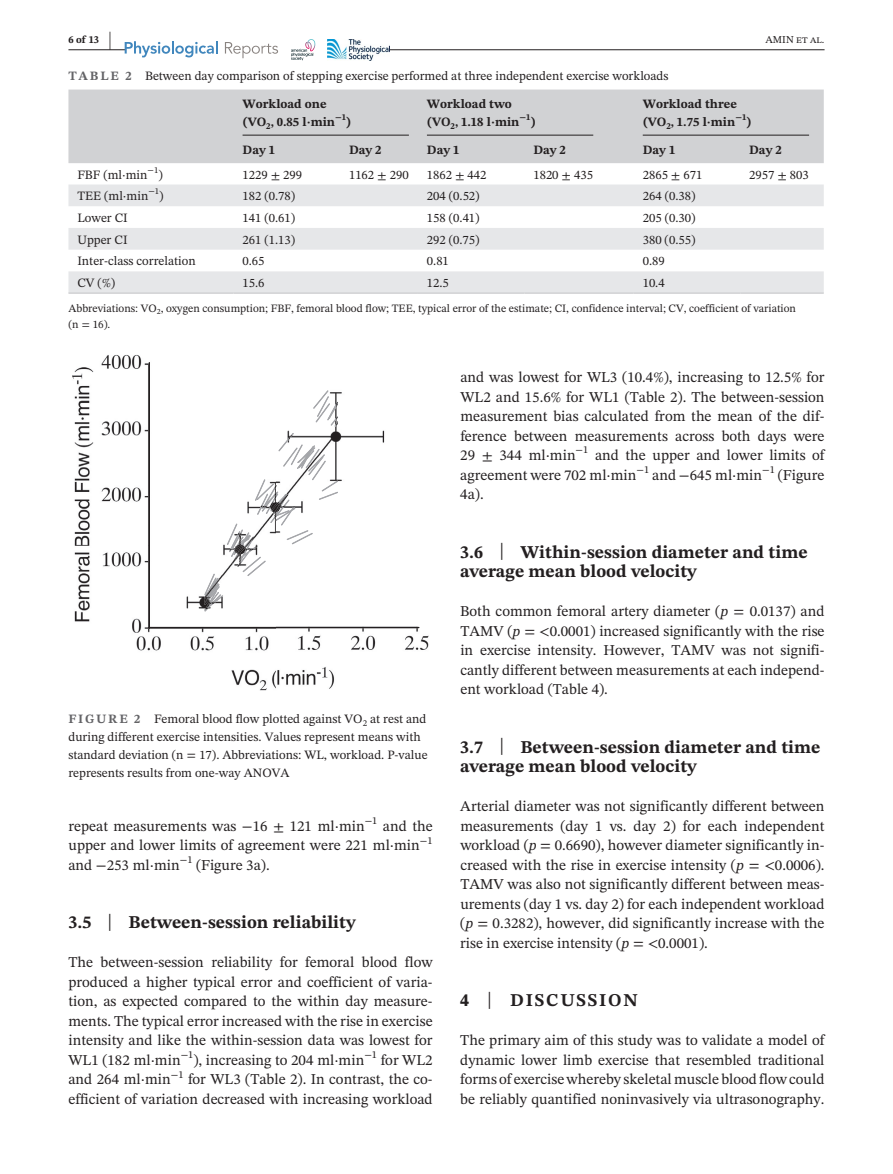
<style>
.page{position:relative;width:893px;height:1174px;background:#fff}
.page>*{position:absolute;margin:0;border:0;box-sizing:border-box;transform-origin:0 0}
.t1{font:700 18px/19.5px "STIX Two Text";color:#231f20}
.t2{font:700 18px "STIX Two Text";letter-spacing:.1em;color:#231f20}
.t3{font:15px/19.5px "STIX Two Text";color:#231f20;text-align:justify}
.t4{font:12.75px/18px "STIX Two Text";color:#231f20}
.t5{font:700 12.75px/17.2px "STIX Two Text";color:#231f20}
.t6{font:11.25px/15.8px "STIX Two Text";color:#231f20}
.t7{font:10.5px "STIX Two Text";color:#231f20}
.t8{font:700 10.5px "STIX Two Text";color:#231f20}
.t9{font:700 8.85px "STIX Two Text";color:#231f20}
.t10{font:8.85px "STIX Two Text";color:#231f20}
.s1{font-size:21px}
.s2{font-weight:700;color:#636366}
.s3{font-size:12.75px}
.s4{font-weight:400;font-size:23.7px}
.s5{font-style:italic}
</style>
<div class="page">
<hr style="left:68px;top:49px;width:756px;height:1px;background:#231f20">
<div style="left:125px;top:39px;width:264px;height:21px;background:#fff"></div>
<svg style="left:291px;top:39px;width:24px;height:21px"></svg>
<img style="left:328px;top:39px;width:61px;height:21px">
<svg style="left:125px;top:41px;width:93px;height:16px"></svg>
<svg style="left:225px;top:42px;width:53px;height:16px"></svg>
<div style="left:68px;top:90px;width:756px;height:73px;background:#d1d2d4"></div>
<svg style="left:68px;top:184px;width:756px;height:108px;fill:#e6e7e9"></svg>
<hr style="left:68px;top:292px;width:166px;height:2px;background:#d1d2d4">
<hr style="left:234px;top:292px;width:106px;height:2px;background:#d1d2d4">
<hr style="left:340px;top:292px;width:78px;height:2px;background:#d1d2d4">
<hr style="left:418px;top:292px;width:106px;height:2px;background:#d1d2d4">
<hr style="left:524px;top:292px;width:110px;height:2px;background:#d1d2d4">
<hr style="left:634px;top:292px;width:106px;height:2px;background:#d1d2d4">
<hr style="left:740px;top:292px;width:84px;height:2px;background:#d1d2d4">
<hr style="left:243px;top:135px;width:166px;height:1px;background:#231f20">
<hr style="left:427px;top:135px;width:166px;height:1px;background:#231f20">
<hr style="left:643px;top:135px;width:166px;height:1px;background:#231f20">
<img style="left:72px;top:354px;width:77px;height:192px">
<img style="left:276px;top:390px;width:153px;height:299px">
<img style="left:150px;top:596px;width:126px;height:31px">
<img style="left:148px;top:627px;width:271px;height:1px">
<img style="left:149px;top:362px;width:1px;height:267px">
<img style="left:276px;top:390px;width:52px;height:6px">
<img style="left:276px;top:396px;width:53px;height:6px">
<img style="left:276px;top:403px;width:54px;height:13px">
<img style="left:276px;top:416px;width:62px;height:5px">
<img style="left:204px;top:601px;width:134px;height:10px">
<img style="left:204px;top:423px;width:134px;height:178px">
<p class="t8" style="left:68px;top:32px;width:44px">6 of 13 <span class="s1">|</span></p>
<p class="t7" style="left:765px;top:32px;width:61px">AMIN et al.</p>
<p class="t4" style="left:68px;top:66px;width:602px"><span class="s2">TABLE 2</span> Between day comparison of stepping exercise performed at three independent exercise workloads</p>
<p class="t5" style="left:243px;top:96px;width:94px">Workload one (VO<sub>2</sub>, 0.85 l∙min</p>
<p class="t5" style="left:427px;top:96px;width:94px">Workload two (VO<sub>2</sub>, 1.18 l∙min</p>
<p class="t5" style="left:643px;top:96px;width:96px">Workload three (VO<sub>2</sub>, 1.75 l∙min</p>
<p class="t9" style="left:335px;top:111px;width:13px">−1</p>
<p class="t5" style="left:346px;top:113px;width:7px">)</p>
<p class="t9" style="left:519px;top:111px;width:13px">−1</p>
<p class="t5" style="left:531px;top:113px;width:7px">)</p>
<p class="t9" style="left:735px;top:111px;width:13px">−1</p>
<p class="t5" style="left:746px;top:113px;width:7px">)</p>
<p class="t5" style="left:243px;top:141px;width:34px">Day 1</p>
<p class="t5" style="left:349px;top:141px;width:34px">Day 2</p>
<p class="t5" style="left:427px;top:141px;width:34px">Day 1</p>
<p class="t5" style="left:533px;top:141px;width:34px">Day 2</p>
<p class="t5" style="left:643px;top:141px;width:34px">Day 1</p>
<p class="t5" style="left:749px;top:141px;width:34px">Day 2</p>
<p class="t4" style="left:77px;top:165px;width:72px">FBF (ml∙ min</p>
<p class="t10" style="left:148px;top:163px;width:17px">−1<span class="s3">)</span></p>
<p class="t4" style="left:243px;top:165px;width:61px">1229 ± 299</p>
<p class="t4" style="left:349px;top:165px;width:61px">1162 ± 290</p>
<p class="t4" style="left:427px;top:165px;width:61px">1862 ± 442</p>
<p class="t4" style="left:533px;top:165px;width:61px">1820 ± 435</p>
<p class="t4" style="left:643px;top:165px;width:61px">2865 ± 671</p>
<p class="t4" style="left:749px;top:165px;width:61px">2957 ± 803</p>
<p class="t4" style="left:77px;top:187px;width:88px">TEE (ml∙ min<sup>−1</sup>)</p>
<p class="t4" style="left:243px;top:187px;width:54px">182 (0.78)</p>
<p class="t4" style="left:427px;top:187px;width:54px">204 (0.52)</p>
<p class="t4" style="left:643px;top:187px;width:54px">264 (0.38)</p>
<p class="t4" style="left:77px;top:209px;width:52px">Lower CI</p>
<p class="t4" style="left:243px;top:209px;width:54px">141 (0.61)</p>
<p class="t4" style="left:427px;top:209px;width:54px">158 (0.41)</p>
<p class="t4" style="left:643px;top:209px;width:54px">205 (0.30)</p>
<p class="t4" style="left:77px;top:230px;width:52px">Upper CI</p>
<p class="t4" style="left:243px;top:230px;width:54px">261 (1.13)</p>
<p class="t4" style="left:427px;top:230px;width:54px">292 (0.75)</p>
<p class="t4" style="left:643px;top:230px;width:54px">380 (0.55)</p>
<p class="t4" style="left:77px;top:252px;width:120px">Inter-class correlation</p>
<p class="t4" style="left:243px;top:252px;width:24px">0.65</p>
<p class="t4" style="left:427px;top:252px;width:24px">0.81</p>
<p class="t4" style="left:643px;top:252px;width:24px">0.89</p>
<p class="t4" style="left:77px;top:274px;width:39px">CV (%)</p>
<p class="t4" style="left:242px;top:274px;width:24px">15.6</p>
<p class="t4" style="left:427px;top:274px;width:24px">12.5</p>
<p class="t4" style="left:643px;top:274px;width:24px">10.4</p>
<p class="t6" style="left:68px;top:300px;width:729px">Abbreviations: VO<sub>2</sub>, oxygen consumption; FBF, femoral blood flow; TEE, typical error of the estimate; CI, confidence interval; CV, coefficient of variation (n = 16).</p>
<p class="t3" style="left:460px;top:367px;width:366px">and was lowest for WL3 (10.4%), increasing to 12.5% for WL2 and 15.6% for WL1 (Table 2). The between-session measurement bias calculated from the mean of the dif&shy;ference between measurements across both days were 29 ± 344 ml·min<sup>−1</sup> and the upper and lower limits of agreement were 702 ml·min</p>
<p class="t7" style="left:636px;top:462px;width:14px">−1</p>
<p class="t3" style="left:652px;top:465px;width:112px">and −645 ml·min</p>
<p class="t7" style="left:762px;top:462px;width:14px">−1</p>
<p class="t3" style="left:778px;top:465px;width:48px">(Figure</p>
<p class="t3" style="left:460px;top:484px;width:25px">4a).</p>
<p class="t4" style="left:68px;top:709px;width:361px"><span class="s2">FIGURE 2</span> Femoral blood flow plotted against VO<sub>2</sub> at rest and during different exercise intensities. Values represent means with standard deviation (n = 17). Abbreviations: WL, workload. P-value represents results from one-way ANOVA</p>
<p class="t3" style="left:68px;top:816px;width:298px">repeat measurements was −16 ± 121 ml·min</p>
<p class="t7" style="left:365px;top:813px;width:14px">−1</p>
<p class="t3" style="left:68px;top:816px;width:366px;text-indent:314px">and the upper and lower limits of agreement were 221 ml·min</p>
<p class="t7" style="left:420px;top:832px;width:14px">−1</p>
<p class="t3" style="left:68px;top:855px;width:113px">and −253 ml·min</p>
<p class="t7" style="left:180px;top:852px;width:14px">−1</p>
<p class="t3" style="left:196px;top:855px;width:75px">(Figure 3a).</p>
<p class="t1" style="left:68px;top:913px;width:289px">3.5 <span class="s4">|</span> Between-session reliability</p>
<p class="t3" style="left:68px;top:952px;width:366px">The between-session reliability for femoral blood flow produced a higher typical error and coefficient of varia&shy;tion, as expected compared to the within day measure&shy;ments. The typical error increased with the rise in exercise intensity and like the within-session data was lowest for WL1 (182 ml·min</p>
<p class="t7" style="left:181px;top:1047px;width:14px">−1</p>
<p class="t3" style="left:193px;top:1050px;width:172px">), increasing to 204 ml·min</p>
<p class="t7" style="left:364px;top:1047px;width:14px">−1</p>
<p class="t3" style="left:381px;top:1050px;width:53px">for WL2</p>
<p class="t3" style="left:68px;top:1069px;width:104px">and 264 ml·min</p>
<p class="t7" style="left:171px;top:1066px;width:14px">−1</p>
<p class="t3" style="left:68px;top:1069px;width:366px;text-align:right">for WL3 (Table 2). In contrast, the co-<br>efficient of variation decreased with increasing workload</p>
<p class="t1" style="left:460px;top:542px;width:349px">3.6 <span class="s4">|</span> Within-session diameter and time average mean blood velocity</p>
<p class="t3" style="left:460px;top:601px;width:366px">Both common femoral artery diameter (<span class="s5">p</span> = 0.0137) and TAMV (<span class="s5">p</span> = &lt;0.0001) increased significantly with the rise in exercise intensity. However, TAMV was not signifi&shy;cantly different between measurements at each independ&shy;ent workload (Table 4).</p>
<p class="t1" style="left:460px;top:737px;width:362px">3.7 <span class="s4">|</span> Between-session diameter and time average mean blood velocity</p>
<p class="t3" style="left:460px;top:796px;width:366px">Arterial diameter was not significantly different between measurements (day 1 vs. day 2) for each independent workload (<span class="s5">p</span> = 0.6690), however diameter significantly in&shy;creased with the rise in exercise intensity (<span class="s5">p</span> = &lt;0.0006).<br>TAMV was also not significantly different between meas&shy;urements (day 1 vs. day 2) for each independent workload (<span class="s5">p</span> = 0.3282), however, did significantly increase with the rise in exercise intensity (<span class="s5">p</span> = &lt;0.0001).</p>
<p class="t2" style="left:460px;top:987px;width:179px">4 <span class="s4">|</span> DISCUSSION</p>
<p class="t3" style="left:460px;top:1030px;width:366px">The primary aim of this study was to validate a model of dynamic lower limb exercise that resembled traditional forms of exercisewhereby skeletal muscle blood flowcould be reliably quantified noninvasively via ultrasonography.</p>
</div>
